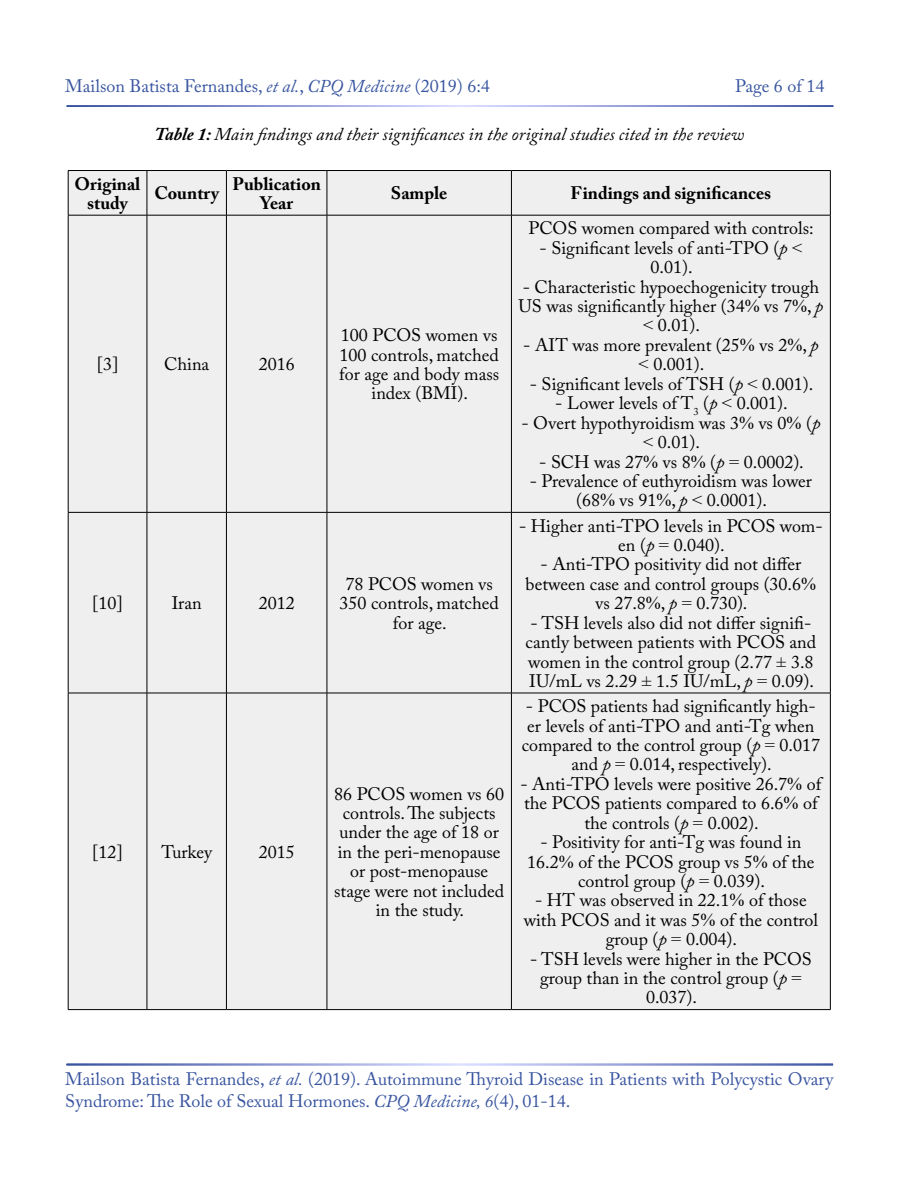
<style>
.page{position:relative;width:900px;height:1200px;background:#fff}
.page>*{position:absolute;margin:0;border:0;box-sizing:border-box;transform-origin:0 0}
.t1{font:18px/19.4px "Adobe Caslon Pro";color:#000;text-align:center}
.t2{font:18px/21.6px "Adobe Caslon Pro";color:#3955a0}
.t3{font:italic 18px "Adobe Caslon Pro";color:#000}
.t4{font:700 18px/19.4px "Adobe Caslon Pro";color:#000;text-align:center}
.s1{font-style:italic}
.s2{font-weight:700}
.s3{font-family:"Times New Roman"}
</style>
<div class="page">
<div style="left:69px;top:171px;width:761px;height:838px;background:#efeff0"></div>
<hr style="left:68px;top:170px;width:79px;height:1px;background:#000">
<hr style="left:68px;top:171px;width:1px;height:44px;background:#000">
<hr style="left:147px;top:170px;width:79px;height:1px;background:#000">
<hr style="left:147px;top:171px;width:1px;height:44px;background:#000">
<hr style="left:226px;top:170px;width:101px;height:1px;background:#000">
<hr style="left:226px;top:171px;width:1px;height:44px;background:#000">
<hr style="left:327px;top:170px;width:184px;height:1px;background:#000">
<hr style="left:327px;top:171px;width:1px;height:44px;background:#000">
<hr style="left:511px;top:170px;width:320px;height:1px;background:#000">
<hr style="left:511px;top:171px;width:1px;height:44px;background:#000">
<hr style="left:830px;top:171px;width:1px;height:44px;background:#000">
<hr style="left:68px;top:215px;width:79px;height:1px;background:#000">
<hr style="left:68px;top:215px;width:1px;height:297px;background:#000">
<hr style="left:147px;top:215px;width:79px;height:1px;background:#000">
<hr style="left:147px;top:215px;width:1px;height:297px;background:#000">
<hr style="left:226px;top:215px;width:101px;height:1px;background:#000">
<hr style="left:226px;top:215px;width:1px;height:297px;background:#000">
<hr style="left:327px;top:215px;width:184px;height:1px;background:#000">
<hr style="left:327px;top:215px;width:1px;height:297px;background:#000">
<hr style="left:511px;top:215px;width:320px;height:1px;background:#000">
<hr style="left:511px;top:215px;width:1px;height:297px;background:#000">
<hr style="left:830px;top:215px;width:1px;height:297px;background:#000">
<hr style="left:68px;top:512px;width:79px;height:1px;background:#000">
<hr style="left:68px;top:513px;width:1px;height:180px;background:#000">
<hr style="left:147px;top:512px;width:79px;height:1px;background:#000">
<hr style="left:147px;top:513px;width:1px;height:180px;background:#000">
<hr style="left:226px;top:512px;width:101px;height:1px;background:#000">
<hr style="left:226px;top:513px;width:1px;height:180px;background:#000">
<hr style="left:327px;top:512px;width:184px;height:1px;background:#000">
<hr style="left:327px;top:513px;width:1px;height:180px;background:#000">
<hr style="left:511px;top:512px;width:320px;height:1px;background:#000">
<hr style="left:511px;top:513px;width:1px;height:180px;background:#000">
<hr style="left:830px;top:513px;width:1px;height:180px;background:#000">
<hr style="left:68px;top:693px;width:79px;height:1px;background:#000">
<hr style="left:68px;top:693px;width:1px;height:316px;background:#000">
<hr style="left:147px;top:693px;width:79px;height:1px;background:#000">
<hr style="left:147px;top:693px;width:1px;height:316px;background:#000">
<hr style="left:226px;top:693px;width:101px;height:1px;background:#000">
<hr style="left:226px;top:693px;width:1px;height:316px;background:#000">
<hr style="left:327px;top:693px;width:184px;height:1px;background:#000">
<hr style="left:327px;top:693px;width:1px;height:316px;background:#000">
<hr style="left:511px;top:693px;width:320px;height:1px;background:#000">
<hr style="left:511px;top:693px;width:1px;height:316px;background:#000">
<hr style="left:830px;top:693px;width:1px;height:316px;background:#000">
<hr style="left:68px;top:1009px;width:79px;height:1px;background:#000">
<hr style="left:147px;top:1009px;width:79px;height:1px;background:#000">
<hr style="left:226px;top:1009px;width:101px;height:1px;background:#000">
<hr style="left:327px;top:1009px;width:184px;height:1px;background:#000">
<hr style="left:511px;top:1009px;width:320px;height:1px;background:#000">
<p class="t2" style="left:65px;top:75px;width:426px">Mailson Batista Fernandes, <span class="s1">et al.</span>, <span class="s1">CPQ Medicine</span> (2019) 6:4</p>
<p class="t2" style="left:735px;top:75px;width:91px">Page 6 of 14</p>
<p class="t3" style="left:155px;top:124px;width:591px"><span class="s2">Table 1:</span> Main findings and their significances in the original studies cited in the review</p>
<p class="t4" style="left:75px;top:174px;width:67px">Original study</p>
<p class="t4" style="left:154px;top:184px;width:66px">Country</p>
<p class="t4" style="left:232px;top:174px;width:90px">Publication<br>Year</p>
<p class="t4" style="left:391px;top:184px;width:58px">Sample</p>
<p class="t4" style="left:571px;top:184px;width:202px">Findings and significances</p>
<p class="t1" style="left:97px;top:354px;width:23px">[3]</p>
<p class="t1" style="left:164px;top:354px;width:47px">China</p>
<p class="t1" style="left:259px;top:354px;width:37px">2016</p>
<p class="t1" style="left:92px;top:593px;width:32px">[10]</p>
<p class="t1" style="left:172px;top:593px;width:31px">Iran</p>
<p class="t1" style="left:259px;top:593px;width:37px">2012</p>
<p class="t1" style="left:92px;top:842px;width:32px">[12]</p>
<p class="t1" style="left:161px;top:842px;width:52px">Turkey</p>
<p class="t1" style="left:259px;top:842px;width:37px">2015</p>
<p class="t1" style="left:339px;top:325px;width:161px">100 PCOS women vs<br>100 controls, matched for age and body mass index (BMI).</p>
<p class="t1" style="left:340px;top:574px;width:161px">78 PCOS women vs<br>350 controls, matched for age.</p>
<p class="t1" style="left:334px;top:784px;width:172px">86 PCOS women vs 60 controls. The subjects under the age of 18 or in the peri-menopause or post-menopause stage were not included in the study.</p>
<p class="t1" style="left:529px;top:218px;width:287px">PCOS women compared with controls:</p>
<p class="t1" style="left:540px;top:238px;width:264px">- Significant levels of anti-TPO (<span class="s1">p</span> <span class="s3">&lt;<br></span>0.01).</p>
<p class="t1" style="left:519px;top:277px;width:306px">- Characteristic hypoechogenicity trough<br>US was significantly higher (34<span class="s3">%</span> vs 7<span class="s3">%</span>, <span class="s1">p </span><span class="s3">&lt;</span> 0.01).</p>
<p class="t1" style="left:523px;top:335px;width:297px">- AIT was more prevalent (25<span class="s3">%</span> vs 2<span class="s3">%</span>, <span class="s1">p </span><span class="s3">&lt;</span> 0.001).</p>
<p class="t1" style="left:530px;top:374px;width:285px">- Significant levels of TSH (<span class="s1">p</span> <span class="s3">&lt;</span> 0.001).</p>
<p class="t1" style="left:555px;top:393px;width:234px">- Lower levels of T<sub>3</sub> (<span class="s1">p</span> <span class="s3">&lt;</span> 0.001).</p>
<p class="t1" style="left:521px;top:413px;width:300px">- Overt hypothyroidism was 3<span class="s3">%</span> vs 0<span class="s3">%</span> (<span class="s1">p </span><span class="s3">&lt;</span> 0.01).</p>
<p class="t1" style="left:539px;top:452px;width:266px">- SCH was 27<span class="s3">%</span> vs 8<span class="s3">%</span> (<span class="s1">p</span> <span class="s3">=</span> 0.0002).</p>
<p class="t1" style="left:530px;top:471px;width:284px">- Prevalence of euthyroidism was lower (68<span class="s3">%</span> vs 91<span class="s3">%</span>, <span class="s1">p</span> <span class="s3">&lt;</span> 0.0001).</p>
<p class="t1" style="left:519px;top:516px;width:305px">- Higher anti-TPO levels in PCOS wom&shy;en (<span class="s1">p</span> <span class="s3">=</span> 0.040).</p>
<p class="t1" style="left:526px;top:555px;width:292px">- Anti-TPO positivity did not differ between case and control groups (30.6<span class="s3">% </span>vs 27.8<span class="s3">%</span>, <span class="s1">p</span> <span class="s3">=</span> 0.730).</p>
<p class="t1" style="left:526px;top:613px;width:292px;text-align:left">- TSH levels also did not differ signifi&shy;cantly between patients with PCOS and women in the control group (2.77 <span class="s3">±</span> 3.8<br>IU/mL vs 2.29 <span class="s3">±</span> 1.5 IU/mL, <span class="s1">p</span> <span class="s3">=</span> 0.09).</p>
<p class="t1" style="left:522px;top:696px;width:300px">- PCOS patients had significantly high&shy;er levels of anti-TPO and anti-Tg when compared to the control group (<span class="s1">p</span> <span class="s3">=</span> 0.017 and <span class="s1">p</span> <span class="s3">=</span> 0.014, respectively).</p>
<p class="t1" style="left:520px;top:774px;width:302px">- Anti-TPO levels were positive 26.7<span class="s3">%</span> of the PCOS patients compared to 6.6<span class="s3">%</span> of the controls (<span class="s1">p</span> <span class="s3">=</span> 0.002).</p>
<p class="t1" style="left:527px;top:832px;width:289px">- Positivity for anti-Tg was found in<br>16.2<span class="s3">%</span> of the PCOS group vs 5<span class="s3">%</span> of the control group (<span class="s1">p</span> <span class="s3">=</span> 0.039).</p>
<p class="t1" style="left:524px;top:890px;width:296px">- HT was observed in 22.1<span class="s3">%</span> of those with PCOS and it was 5<span class="s3">%</span> of the control group (<span class="s1">p</span> <span class="s3">=</span> 0.004).</p>
<p class="t1" style="left:530px;top:949px;width:283px">- TSH levels were higher in the PCOS group than in the control group (<span class="s1">p</span> <span class="s3">=<br></span>0.037).</p>
<p class="t2" style="left:65px;top:1068px;width:769px">Mailson Batista Fernandes, <span class="s1">et al.</span> (2019). Autoimmune Thyroid Disease in Patients with Polycystic Ovary<br>Syndrome: The Role of Sexual Hormones. <span class="s1">CPQ Medicine, 6</span>(4), 01-14.</p>
</div>
